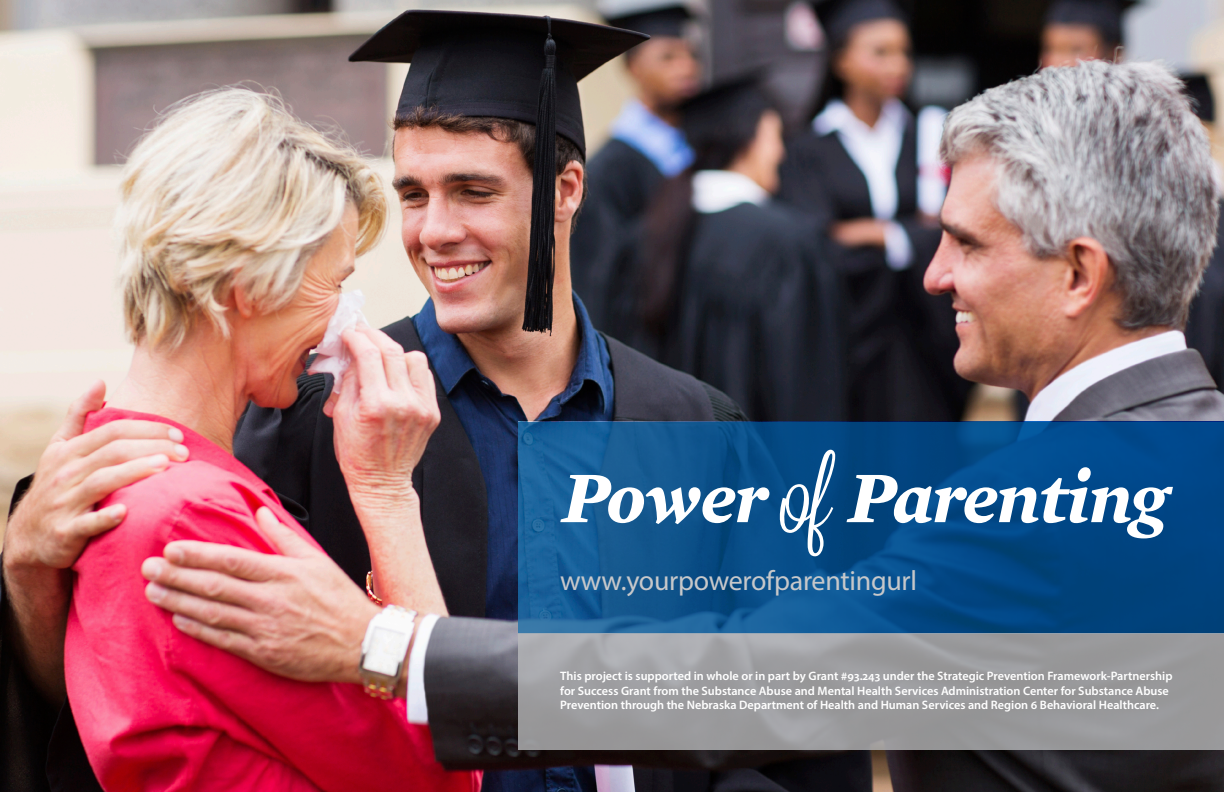
<style>
.page{position:relative;width:1224px;height:792px;background:#fff}
.page>*{position:absolute;margin:0;border:0;box-sizing:border-box;transform-origin:0 0}
.t1{font:italic 700 74px "Mercury Text G2";letter-spacing:-.02em;color:#fff}
.t2{font:28px "Myriad Pro";letter-spacing:-.01em;color:#c7c8ca}
.t3{font:600 12.2px/14.6px "Myriad Pro";color:#fff}
.s1{font-family:"Lavanderia";font-weight:400;font-style:normal;font-size:104.2px}
</style>
<div class="page">
<img style="left:0;top:0;width:1224px;height:792px">
<svg style="left:518px;top:422px;width:706px;height:212px"></svg>
<svg style="left:518px;top:634px;width:706px;height:116px;fill:#9a999c"></svg>
<p class="t1" style="left:562px;top:441px;width:608px">Power <span class="s1">of</span> Parenting</p>
<p class="t2" style="left:560px;top:563px;width:358px">www.yourpowerofparentingurl</p>
<p class="t3" style="left:560px;top:668px;width:614px">This project is supported in whole or in part by Grant #93.243 under the Strategic Prevention Framework-Partnership for Success Grant from the Substance Abuse and Mental Health Services Administration Center for Substance Abuse<br>Prevention through the Nebraska Department of Health and Human Services and Region 6 Behavioral Healthcare.</p>
</div>
